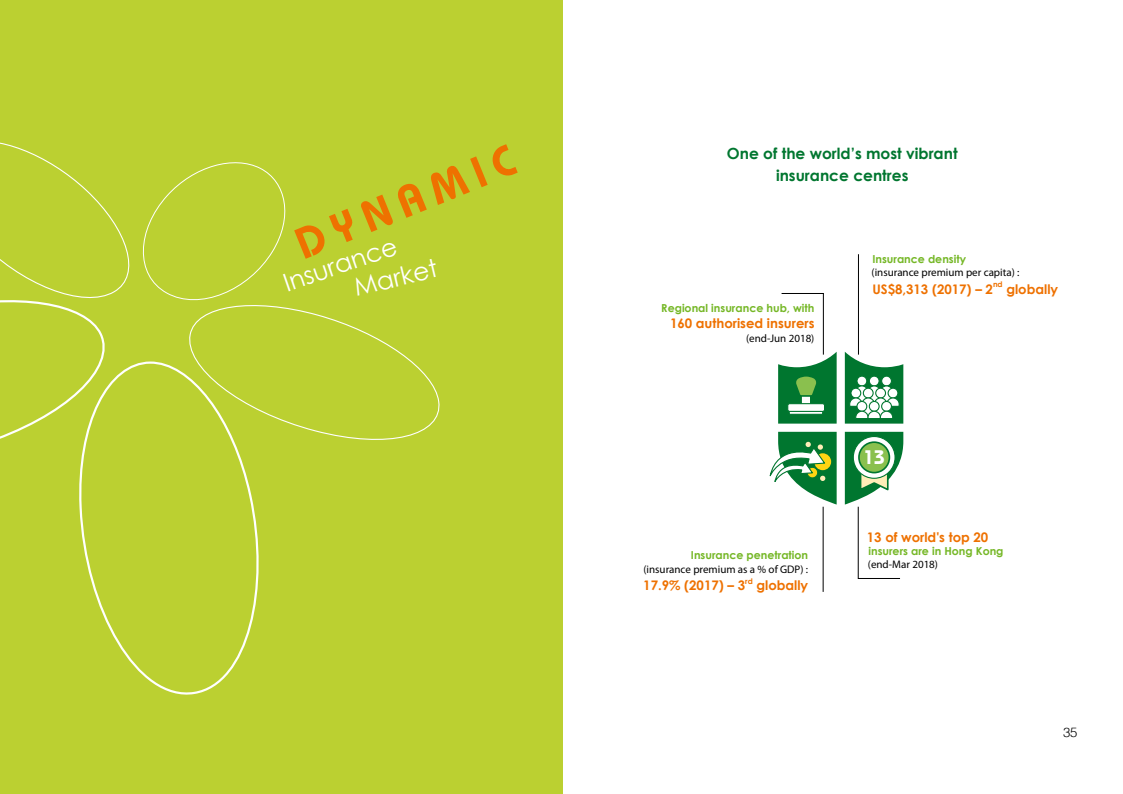
<style>
.page{position:relative;width:1123px;height:794px;background:#fff}
.page>*{position:absolute;margin:0;border:0;box-sizing:border-box;transform-origin:0 0}
.t1{font:600 43.8px "Bauhaus Std";color:#ee7100}
.t2{font:25.1px "Century Gothic";color:#fff}
.t3{font:600 19.6px "Bauhaus Std";color:#fff}
.t4{font:700 15.4px/22px "Century Gothic";color:#00762f;text-align:center}
.t5{font:700 13.2px "Century Gothic";color:#ee7100}
.t6{font:300 13.2px "Helvetica";color:#000}
.t7{font:11px "Myriad Pro";color:#000}
.t8{font:700 11px "Century Gothic";color:#75b726}
.t9{font:700 7.7px "Century Gothic";color:#ee7100}
</style>
<div class="page">
<div style="left:0;top:0;width:563px;height:794px;background:#bbd031"></div>
<svg style="left:79px;top:479px;width:180px;height:216px"></svg>
<svg style="left:293px;top:309px;width:147px;height:131px"></svg>
<svg style="left:0;top:142px;width:293px;height:337px"></svg>
<hr style="left:858px;top:254px;width:1px;height:100px;background:#000">
<hr style="left:823px;top:507px;width:1px;height:85px;background:#000">
<svg style="left:844px;top:352px;width:59px;height:71px"></svg>
<svg style="left:844px;top:432px;width:59px;height:147px"></svg>
<svg style="left:853px;top:436px;width:42px;height:42px"></svg>
<div style="left:852px;top:436px;width:43px;height:43px;border:1px solid #00762f;border-radius:50%"></div>
<div style="left:859px;top:442px;width:30px;height:30px;background:#8ac04e;border-radius:50%"></div>
<div style="left:858px;top:441px;width:32px;height:32px;border:2px solid #00762f;border-radius:50%"></div>
<svg style="left:778px;top:293px;width:58px;height:130px"></svg>
<div style="left:787px;top:404px;width:37px;height:7px;background:#fff;border-radius:2px"></div>
<div style="left:787px;top:403px;width:38px;height:9px;border:1px solid #00762f;border-radius:2px"></div>
<svg style="left:769px;top:432px;width:67px;height:72px"></svg>
<h1 class="t1" style="left:287px;top:221px;width:234px;rotate:-22deg">DYNAMIC</h1>
<p class="t4" style="left:727px;top:142px;width:232px">One of the world’s most vibrant insurance centres</p>
<p class="t5" style="left:872px;top:280px;width:122px">US$8,313 (2017) – 2</p>
<p class="t9" style="left:993px;top:280px;width:11px">nd</p>
<p class="t5" style="left:1006px;top:280px;width:53px">globally</p>
<h2 class="t2" style="left:279px;top:269px;width:120px;rotate:-19deg">Insurance</h2>
<p class="t8" style="left:872px;top:252px;width:95px">Insurance density</p>
<h2 class="t2" style="left:351px;top:272px;width:87px;rotate:-13deg">Market</h2>
<p class="t7" style="left:871px;top:267px;width:149px">(insurance premium per capita) :</p>
<p class="t8" style="left:661px;top:301px;width:155px">Regional insurance hub, with</p>
<p class="t5" style="left:670px;top:315px;width:146px">160 authorised insurers</p>
<p class="t7" style="left:746px;top:332px;width:70px">(end-Jun 2018)</p>
<p class="t8" style="left:691px;top:548px;width:119px">Insurance penetration</p>
<p class="t7" style="left:643px;top:563px;width:166px">(insurance premium as a % of GDP) :</p>
<p class="t5" style="left:643px;top:577px;width:103px">17.9% (2017) – 3</p>
<p class="t9" style="left:745px;top:576px;width:9px">rd</p>
<p class="t5" style="left:756px;top:577px;width:53px">globally</p>
<h3 class="t3" style="left:863px;top:445px;width:23px">13</h3>
<p class="t5" style="left:867px;top:528px;width:123px">13 of world's top 20</p>
<p class="t8" style="left:868px;top:544px;width:137px">insurers are in Hong Kong</p>
<p class="t7" style="left:868px;top:558px;width:72px">(end-Mar 2018)</p>
<p class="t6" style="left:1063px;top:720px;width:16px">35</p>
</div>
